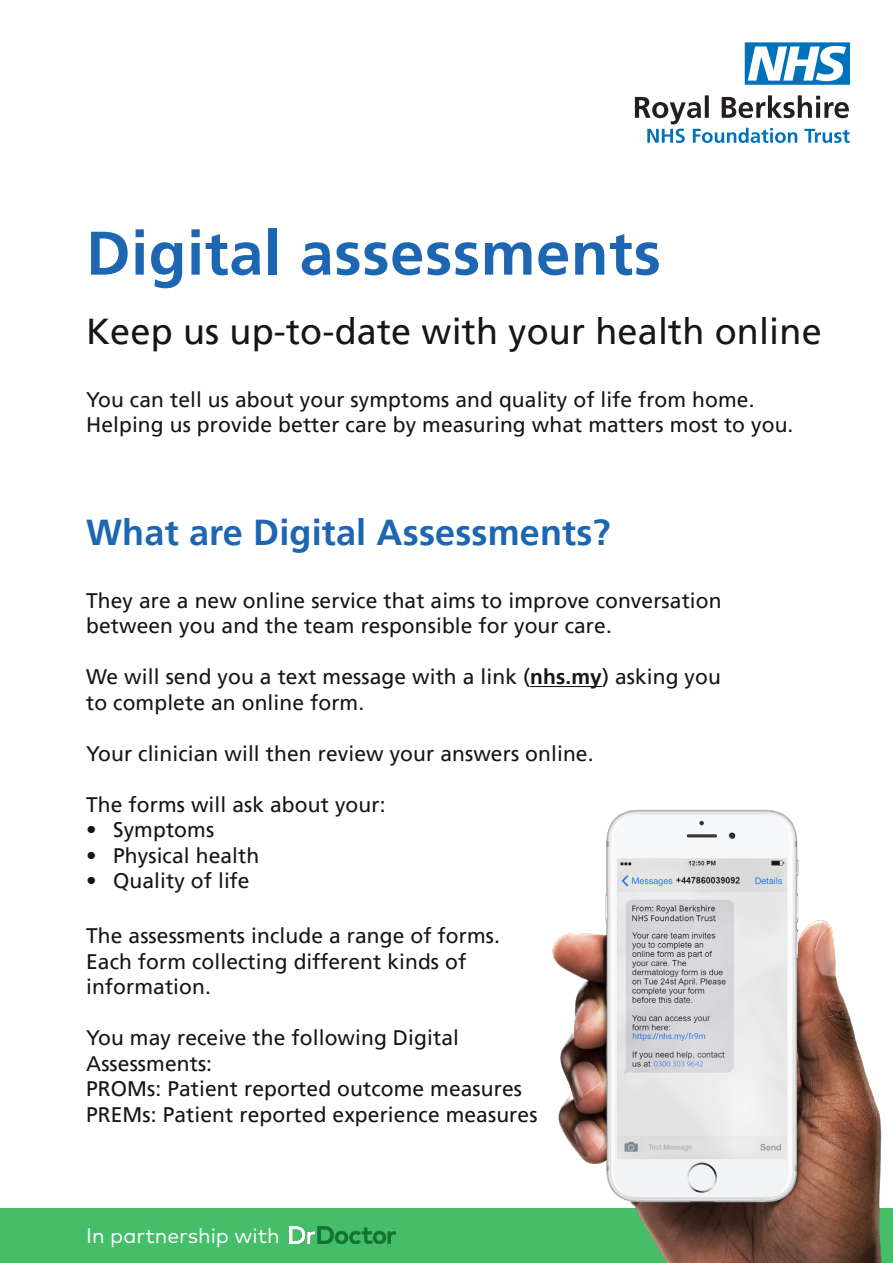
<style>
.page{position:relative;width:893px;height:1263px;background:#fff}
.page>*{position:absolute;margin:0;border:0;box-sizing:border-box;transform-origin:0 0}
.t1{font:700 61.5px "Frutiger LT Pro";letter-spacing:.01em;color:#1d66b2}
.t2{font:36px "Frutiger LT Pro";letter-spacing:.005em;color:#17151a}
.t3{font:700 36px "Frutiger LT Pro";letter-spacing:.005em;color:#1d66b2}
.t4{font:21px/25.5px "Frutiger LT Pro";letter-spacing:.005em;color:#17151a}
.t5{font:21px "Mark Pro";color:#fff}
.s1{font-weight:700}
</style>
<div class="page">
<div style="left:0;top:1209px;width:893px;height:54px;background:#46be69"></div>
<img style="left:523px;top:809px;width:370px;height:454px">
<img style="left:289px;top:1226px;width:107px;height:18px">
<hr style="left:530px;top:686px;width:72px;height:1px;background:#17151a">
<svg style="left:635px;top:95px;width:215px;height:48px"></svg>
<svg style="left:745px;top:42px;width:105px;height:43px"></svg>
<p class="t1" style="left:86px;top:217px;width:576px">Digital assessments</p>
<p class="t2" style="left:86px;top:310px;width:737px">Keep us up-to-date with your health online</p>
<p class="t4" style="left:86px;top:387px;width:709px">You can tell us about your symptoms and quality of life from home.<br>Helping us provide better care by measuring what matters most to you.</p>
<p class="t3" style="left:86px;top:511px;width:526px">What are Digital Assessments?</p>
<p class="t4" style="left:86px;top:588px;width:637px">They are a new online service that aims to improve conversation between you and the team responsible for your care.</p>
<p class="t4" style="left:86px;top:664px;width:636px">We will send you a text message with a link (<span class="s1">nhs.my</span>) asking you to complete an online form.</p>
<p class="t4" style="left:86px;top:741px;width:509px">Your clinician will then review your answers online.</p>
<p class="t4" style="left:86px;top:792px;width:301px">The forms will ask about your:</p>
<p class="t4" style="left:86px;top:817px;width:130px">• Symptoms</p>
<p class="t4" style="left:86px;top:843px;width:175px">• Physical health</p>
<p class="t4" style="left:86px;top:868px;width:165px">• Quality of life</p>
<p class="t4" style="left:86px;top:923px;width:415px">The assessments include a range of forms.<br>Each form collecting different kinds of information.</p>
<p class="t4" style="left:86px;top:1025px;width:374px">You may receive the following Digital<br>Assessments:</p>
<p class="t4" style="left:86px;top:1076px;width:437px">PROMs: Patient reported outcome measures</p>
<p class="t4" style="left:86px;top:1101px;width:453px">PREMs: Patient reported experience measures</p>
<p class="t5" style="left:86px;top:1220px;width:195px">In partnership with</p>
</div>
